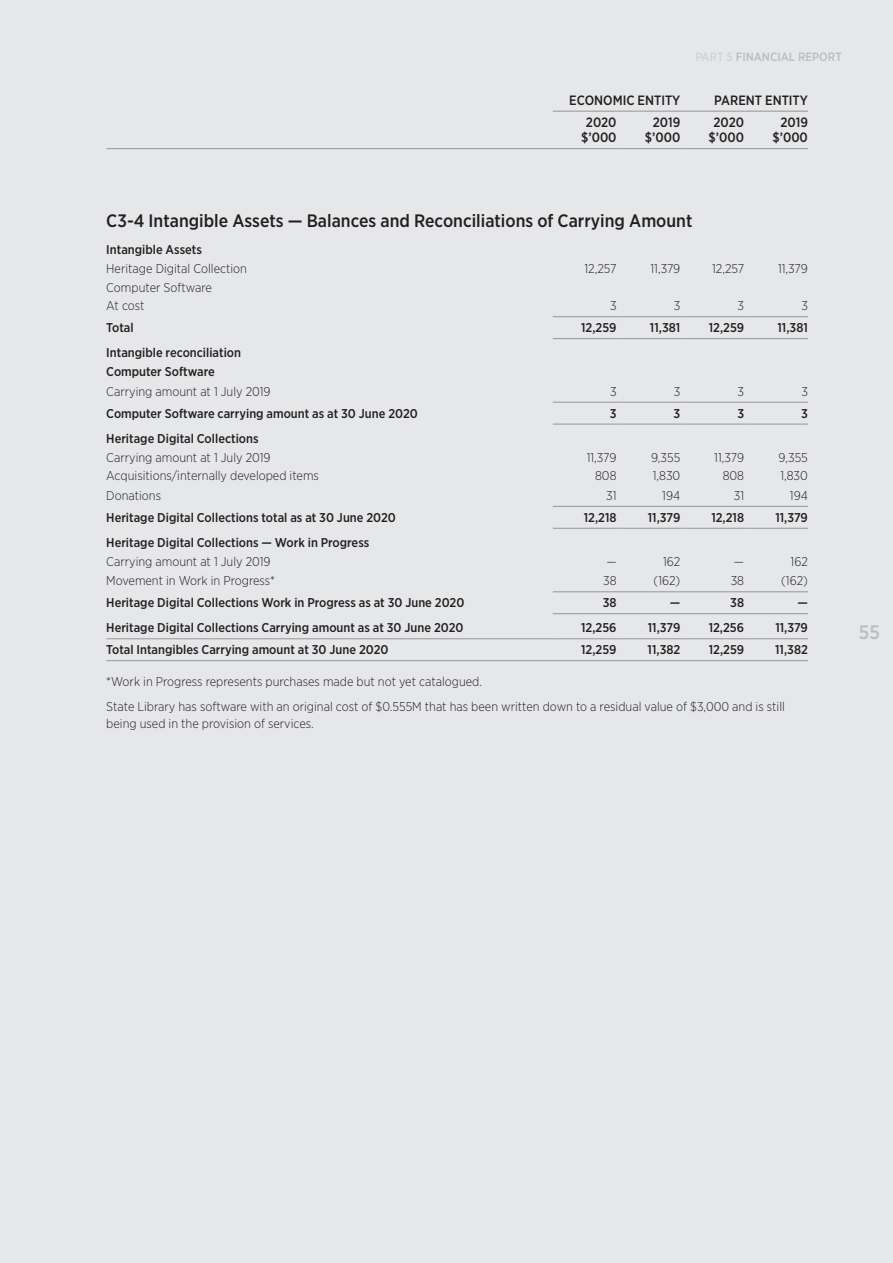
<style>
.page{position:relative;width:893px;height:1263px;background:#e6e7e9}
.page>*{position:absolute;margin:0;border:0;box-sizing:border-box;transform-origin:0 0}
.t1{font:500 19.5px "Gotham Narrow";color:#bcbdc0}
.Body_SubSubheading{font:500 18px "Gotham Narrow";color:#231f20}
.Fin-tableheaders{font:500 13.5px/15px "Gotham Narrow";color:#231f20;text-align:center}
.Body_Text{font:300 12.75px/16.5px "Gotham Narrow";color:#231f20}
.Body_Text-2{font:500 12.75px "Gotham Narrow";color:#231f20}
.t2{font:500 12px "Gotham Narrow";color:#bcbdc0}
.s1{color:#d1d2d4}
</style>
<div class="page">
<hr style="left:553px;top:316px;width:64px;height:1px;background:#939598">
<hr style="left:617px;top:316px;width:63px;height:1px;background:#939598">
<hr style="left:680px;top:316px;width:64px;height:1px;background:#939598">
<hr style="left:744px;top:316px;width:64px;height:1px;background:#939598">
<hr style="left:553px;top:402px;width:64px;height:1px;background:#939598">
<hr style="left:617px;top:402px;width:63px;height:1px;background:#939598">
<hr style="left:680px;top:402px;width:64px;height:1px;background:#939598">
<hr style="left:744px;top:402px;width:64px;height:1px;background:#939598">
<hr style="left:553px;top:506px;width:64px;height:1px;background:#939598">
<hr style="left:617px;top:506px;width:63px;height:1px;background:#939598">
<hr style="left:680px;top:506px;width:64px;height:1px;background:#939598">
<hr style="left:744px;top:506px;width:64px;height:1px;background:#939598">
<hr style="left:553px;top:591px;width:64px;height:1px;background:#939598">
<hr style="left:617px;top:591px;width:63px;height:1px;background:#939598">
<hr style="left:680px;top:591px;width:64px;height:1px;background:#939598">
<hr style="left:744px;top:591px;width:64px;height:1px;background:#939598">
<hr style="left:106px;top:638px;width:447px;height:1px;background:#939598">
<hr style="left:553px;top:638px;width:64px;height:1px;background:#939598">
<hr style="left:617px;top:638px;width:63px;height:1px;background:#939598">
<hr style="left:680px;top:638px;width:64px;height:1px;background:#939598">
<hr style="left:744px;top:638px;width:64px;height:1px;background:#939598">
<hr style="left:553px;top:613px;width:64px;height:1px;background:#939598">
<hr style="left:617px;top:613px;width:63px;height:1px;background:#939598">
<hr style="left:680px;top:613px;width:64px;height:1px;background:#939598">
<hr style="left:744px;top:613px;width:64px;height:1px;background:#939598">
<hr style="left:106px;top:660px;width:447px;height:1px;background:#939598">
<hr style="left:553px;top:660px;width:64px;height:1px;background:#939598">
<hr style="left:617px;top:660px;width:63px;height:1px;background:#939598">
<hr style="left:680px;top:660px;width:64px;height:1px;background:#939598">
<hr style="left:744px;top:660px;width:64px;height:1px;background:#939598">
<hr style="left:553px;top:528px;width:64px;height:1px;background:#939598">
<hr style="left:617px;top:528px;width:63px;height:1px;background:#939598">
<hr style="left:680px;top:528px;width:64px;height:1px;background:#939598">
<hr style="left:744px;top:528px;width:64px;height:1px;background:#939598">
<hr style="left:553px;top:338px;width:64px;height:1px;background:#939598">
<hr style="left:617px;top:338px;width:63px;height:1px;background:#939598">
<hr style="left:680px;top:338px;width:64px;height:1px;background:#939598">
<hr style="left:744px;top:338px;width:64px;height:1px;background:#939598">
<hr style="left:553px;top:424px;width:64px;height:1px;background:#939598">
<hr style="left:617px;top:424px;width:63px;height:1px;background:#939598">
<hr style="left:680px;top:424px;width:64px;height:1px;background:#939598">
<hr style="left:744px;top:424px;width:64px;height:1px;background:#939598">
<hr style="left:553px;top:111px;width:64px;height:1px;background:#939598">
<hr style="left:617px;top:111px;width:63px;height:1px;background:#939598">
<hr style="left:680px;top:111px;width:64px;height:1px;background:#939598">
<hr style="left:744px;top:111px;width:64px;height:1px;background:#939598">
<hr style="left:106px;top:148px;width:447px;height:1px;background:#939598">
<hr style="left:553px;top:148px;width:64px;height:1px;background:#939598">
<hr style="left:617px;top:148px;width:63px;height:1px;background:#939598">
<hr style="left:680px;top:148px;width:64px;height:1px;background:#939598">
<hr style="left:744px;top:148px;width:64px;height:1px;background:#939598">
<p class="t2" style="left:695px;top:49px;width:148px"><span class="s1">PART 5</span> FINANCIAL REPORT</p>
<p class="Fin-tableheaders" style="left:569px;top:92px;width:113px">ECONOMIC ENTITY</p>
<p class="Fin-tableheaders" style="left:714px;top:92px;width:95px">PARENT ENTITY</p>
<p class="Fin-tableheaders" style="left:581px;top:115px;width:37px">2020 $’000</p>
<p class="Fin-tableheaders" style="left:645px;top:115px;width:37px">2019 $’000</p>
<p class="Fin-tableheaders" style="left:709px;top:115px;width:37px">2020 $’000</p>
<p class="Fin-tableheaders" style="left:772px;top:115px;width:37px">2019 $’000</p>
<p class="Body_SubSubheading" style="left:106px;top:209px;width:588px">C3-4 Intangible Assets — Balances and Reconciliations of Carrying Amount</p>
<p class="Body_Text-2" style="left:106px;top:242px;width:97px">Intangible Assets</p>
<p class="Body_Text" style="left:106px;top:260px;width:142px">Heritage Digital Collection</p>
<p class="Body_Text" style="left:584px;top:260px;width:34px">12,257</p>
<p class="Body_Text" style="left:650px;top:260px;width:31px">11,379</p>
<p class="Body_Text" style="left:712px;top:260px;width:34px">12,257</p>
<p class="Body_Text" style="left:778px;top:260px;width:31px">11,379</p>
<p class="Body_Text" style="left:106px;top:279px;width:107px">Computer Software</p>
<p class="Body_Text" style="left:106px;top:297px;width:40px">At cost</p>
<p class="Body_Text" style="left:610px;top:297px;width:8px">3</p>
<p class="Body_Text" style="left:674px;top:297px;width:8px">3</p>
<p class="Body_Text" style="left:738px;top:297px;width:8px">3</p>
<p class="Body_Text" style="left:801px;top:297px;width:8px">3</p>
<p class="Body_Text-2" style="left:106px;top:320px;width:29px">Total</p>
<p class="Body_Text-2" style="left:581px;top:320px;width:37px">12,259</p>
<p class="Body_Text-2" style="left:650px;top:320px;width:32px">11,381</p>
<p class="Body_Text-2" style="left:709px;top:320px;width:37px">12,259</p>
<p class="Body_Text-2" style="left:777px;top:320px;width:32px">11,381</p>
<p class="Body_Text-2" style="left:106px;top:345px;width:136px">Intangible reconciliation</p>
<p class="Body_Text-2" style="left:106px;top:363px;width:110px">Computer Software</p>
<p class="Body_Text" style="left:106px;top:383px;width:166px">Carrying amount at 1 July 2019</p>
<p class="Body_Text" style="left:610px;top:383px;width:8px">3</p>
<p class="Body_Text" style="left:674px;top:383px;width:8px">3</p>
<p class="Body_Text" style="left:738px;top:383px;width:8px">3</p>
<p class="Body_Text" style="left:801px;top:383px;width:8px">3</p>
<p class="Body_Text-2" style="left:106px;top:405px;width:313px">Computer Software carrying amount as at 30 June 2020</p>
<p class="Body_Text-2" style="left:610px;top:405px;width:8px">3</p>
<p class="Body_Text-2" style="left:674px;top:405px;width:8px">3</p>
<p class="Body_Text-2" style="left:737px;top:405px;width:8px">3</p>
<p class="Body_Text-2" style="left:801px;top:405px;width:8px">3</p>
<p class="Body_Text-2" style="left:106px;top:430px;width:154px">Heritage Digital Collections</p>
<p class="Body_Text" style="left:106px;top:448px;width:166px">Carrying amount at 1 July 2019</p>
<p class="Body_Text" style="left:587px;top:448px;width:31px">11,379</p>
<p class="Body_Text" style="left:651px;top:448px;width:31px">9,355</p>
<p class="Body_Text" style="left:714px;top:448px;width:31px">11,379</p>
<p class="Body_Text" style="left:779px;top:448px;width:31px">9,355</p>
<p class="Body_Text" style="left:106px;top:467px;width:214px">Acquisitions/internally developed items</p>
<p class="Body_Text" style="left:595px;top:467px;width:23px">808</p>
<p class="Body_Text" style="left:653px;top:467px;width:29px">1,830</p>
<p class="Body_Text" style="left:723px;top:467px;width:23px">808</p>
<p class="Body_Text" style="left:780px;top:467px;width:29px">1,830</p>
<p class="Body_Text" style="left:106px;top:487px;width:56px">Donations</p>
<p class="Body_Text" style="left:606px;top:487px;width:12px">31</p>
<p class="Body_Text" style="left:662px;top:487px;width:20px">194</p>
<p class="Body_Text" style="left:734px;top:487px;width:12px">31</p>
<p class="Body_Text" style="left:790px;top:487px;width:20px">194</p>
<p class="Body_Text-2" style="left:106px;top:509px;width:291px">Heritage Digital Collections total as at 30 June 2020</p>
<p class="Body_Text-2" style="left:584px;top:509px;width:34px">12,218</p>
<p class="Body_Text-2" style="left:648px;top:509px;width:34px">11,379</p>
<p class="Body_Text-2" style="left:711px;top:509px;width:34px">12,218</p>
<p class="Body_Text-2" style="left:775px;top:509px;width:34px">11,379</p>
<p class="Body_Text-2" style="left:106px;top:534px;width:264px">Heritage Digital Collections — Work in Progress</p>
<p class="Body_Text" style="left:106px;top:553px;width:166px">Carrying amount at 1 July 2019</p>
<p class="Body_Text" style="left:606px;top:553px;width:12px">—</p>
<p class="Body_Text" style="left:663px;top:553px;width:19px">162</p>
<p class="Body_Text" style="left:734px;top:553px;width:12px">—</p>
<p class="Body_Text" style="left:791px;top:553px;width:19px">162</p>
<p class="Body_Text" style="left:106px;top:572px;width:170px">Movement in Work in Progress*</p>
<p class="Body_Text" style="left:603px;top:572px;width:15px">38</p>
<p class="Body_Text" style="left:654px;top:572px;width:28px">(162)</p>
<p class="Body_Text" style="left:731px;top:572px;width:15px">38</p>
<p class="Body_Text" style="left:781px;top:572px;width:28px">(162)</p>
<p class="Body_Text-2" style="left:106px;top:595px;width:360px">Heritage Digital Collections Work in Progress as at 30 June 2020</p>
<p class="Body_Text-2" style="left:603px;top:595px;width:15px">38</p>
<p class="Body_Text-2" style="left:670px;top:595px;width:12px">—</p>
<p class="Body_Text-2" style="left:730px;top:595px;width:15px">38</p>
<p class="Body_Text-2" style="left:797px;top:595px;width:12px">—</p>
<p class="Body_Text-2" style="left:106px;top:620px;width:359px">Heritage Digital Collections Carrying amount as at 30 June 2020</p>
<p class="Body_Text-2" style="left:581px;top:620px;width:37px">12,256</p>
<p class="Body_Text-2" style="left:648px;top:620px;width:34px">11,379</p>
<p class="Body_Text-2" style="left:709px;top:620px;width:37px">12,256</p>
<p class="Body_Text-2" style="left:775px;top:620px;width:34px">11,379</p>
<p class="Body_Text-2" style="left:106px;top:642px;width:284px">Total Intangibles Carrying amount at 30 June 2020</p>
<p class="Body_Text-2" style="left:581px;top:642px;width:37px">12,259</p>
<p class="Body_Text-2" style="left:648px;top:642px;width:34px">11,382</p>
<p class="Body_Text-2" style="left:709px;top:642px;width:37px">12,259</p>
<p class="Body_Text-2" style="left:775px;top:642px;width:34px">11,382</p>
<p class="Body_Text" style="left:106px;top:673px;width:377px">*Work in Progress represents purchases made but not yet catalogued.</p>
<p class="Body_Text" style="left:106px;top:698px;width:680px">State Library has software with an original cost of $0.555M that has been written down to a residual value of $3,000 and is still being used in the provision of services.</p>
<h1 class="t1" style="left:859px;top:620px;width:23px">55</h1>
</div>
